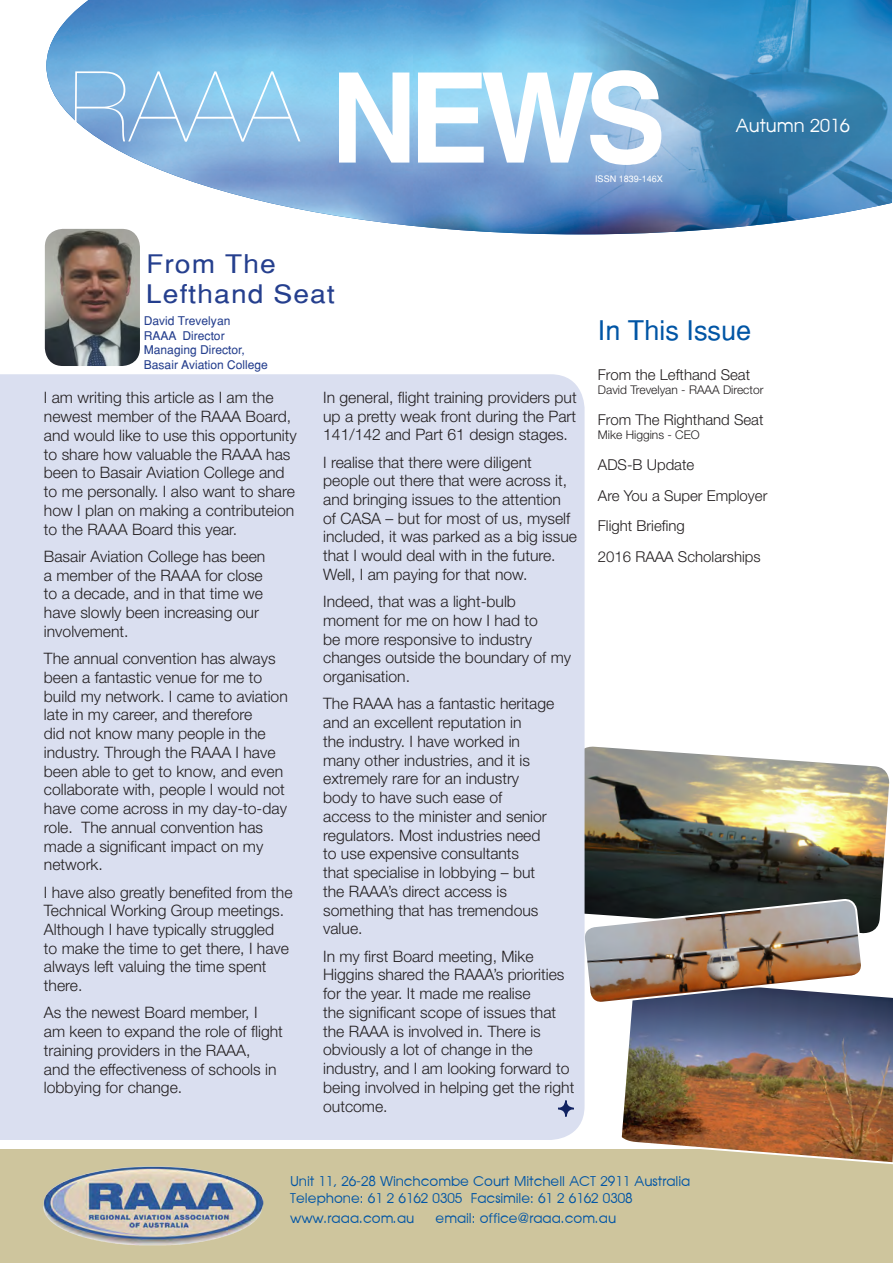
<style>
.page{position:relative;width:893px;height:1263px;background:#fff}
.page>*{position:absolute;margin:0;border:0;box-sizing:border-box;transform-origin:0 0}
.t1{font:italic 100 105px "Partridge Obl";color:#fff}
.t2{font:27px "Partridge";color:#0155a5}
.t3{font:25.5px "Partridge";letter-spacing:.04em;color:#253f8e;scale:1.1 1}
.t4{font:18px "Advance Normal";color:#fff}
.t5{font:300 15.75px/18.8px "Helvetica Neue LT Std";color:#231f20}
.wis-body{font:300 15px "Helvetica Neue LT Std";color:#231f20}
.Text_Body{font:300 15px "Helvetica Neue LT Std";color:#231f20}
.wis-body-2{font:13.5px/16.2px "Advance Normal";color:#0155a5}
.t6{font:12px "Partridge";color:#253f8e}
.wis-body-3{font:300 12px "Helvetica Neue LT Std";color:#231f20}
.t7{font:9px "Partridge";color:#fff}
.s1{font-family:"Helvetica";font-weight:700;font-style:normal;font-stretch:condensed;font-size:125.4px}
</style>
<div class="page">
<img style="left:46px;top:1px;width:846px;height:233px">
<div style="left:0;top:1150px;width:893px;height:113px;background:#cec59d"></div>
<img style="left:610px;top:995px;width:283px;height:170px">
<img style="left:44px;top:1167px;width:220px;height:79px">
<img style="left:585px;top:746px;width:305px;height:188px">
<img style="left:585px;top:873px;width:278px;height:156px">
<div style="left:0;top:374px;width:585px;height:766px;background:#dadff0"></div>
<svg style="left:558px;top:1100px;width:16px;height:16px"></svg>
<div style="left:557px;top:1100px;width:18px;height:17px;border:2px solid #112362;border-radius:50%"></div>
<img style="left:45px;top:229px;width:95px;height:137px">
<h1 class="t1" style="left:65px;top:66px;width:602px">RAAA <span class="s1">NEWS</span></h1>
<p class="t3" style="left:146px;top:248px;width:119px">From The</p>
<p class="t3" style="left:146px;top:278px;width:173px">Lefthand Seat</p>
<p class="t7" style="left:595px;top:173px;width:69px">ISSN 1839-146X</p>
<p class="t4" style="left:736px;top:115px;width:116px">Autumn 2016</p>
<p class="t6" style="left:144px;top:314px;width:88px">David Trevelyan</p>
<p class="t6" style="left:144px;top:328px;width:82px">RAAA Director</p>
<p class="t6" style="left:144px;top:343px;width:102px">Managing Director,</p>
<p class="t6" style="left:144px;top:357px;width:126px">Basair Aviation College</p>
<p class="t5" style="left:44px;top:388px;width:254px">I am writing this article as I am the newest member of the RAAA Board, and would like to use this opportunity to share how valuable the RAAA has been to Basair Aviation College and to me personally. I also want to share how I plan on making a contributeion to the RAAA Board this year.</p>
<p class="t5" style="left:44px;top:546px;width:223px">Basair Aviation College has been a member of the RAAA for close to a decade, and in that time we have slowly been increasing our involvement.</p>
<p class="t5" style="left:44px;top:649px;width:245px">The annual convention has always been a fantastic venue for me to build my network. I came to aviation late in my career, and therefore<br>did not know many people in the industry. Through the RAAA I have been able to get to know, and even collaborate with, people I would not have come across in my day-to-day role. The annual convention has made a significant impact on my network.</p>
<p class="t5" style="left:44px;top:882px;width:250px">I have also greatly benefited from the<br>Technical Working Group meetings.<br>Although I have typically struggled<br>to make the time to get there, I have always left valuing the time spent there.</p>
<p class="t5" style="left:44px;top:1003px;width:240px">As the newest Board member, I<br>am keen to expand the role of flight training providers in the RAAA,<br>and the effectiveness of schools in lobbying for change.</p>
<p class="t5" style="left:323px;top:387px;width:255px;text-align:justify">In general, flight training providers put up a pretty weak front during the Part 141/142 and Part 61 design stages.</p>
<p class="t5" style="left:323px;top:452px;width:255px">I realise that there were diligent people out there that were across it, and bringing issues to the attention of CASA – but for most of us, myself included, it was parked as a big issue that I would deal with in the future.<br>Well, I am paying for that now.</p>
<p class="t5" style="left:323px;top:592px;width:249px">Indeed, that was a light-bulb moment for me on how I had to<br>be more responsive to industry changes outside the boundary of my organisation.</p>
<p class="t5" style="left:323px;top:694px;width:233px">The RAAA has a fantastic heritage and an excellent reputation in<br>the industry. I have worked in many other industries, and it is extremely rare for an industry body to have such ease of<br>access to the minister and senior regulators. Most industries need to use expensive consultants<br>that specialise in lobbying – but the RAAA’s direct access is something that has tremendous value.</p>
<p class="t5" style="left:323px;top:946px;width:253px">In my first Board meeting, Mike<br>Higgins shared the RAAA’s priorities for the year. It made me realise<br>the significant scope of issues that the RAAA is involved in. There is obviously a lot of change in the industry, and I am looking forward to being involved in helping get the right outcome.</p>
<p class="t2" style="left:598px;top:314px;width:155px">In This Issue</p>
<p class="wis-body" style="left:598px;top:365px;width:154px">From the Lefthand Seat</p>
<p class="wis-body-3" style="left:598px;top:382px;width:167px">David Trevelyan - RAAA Director</p>
<p class="wis-body" style="left:598px;top:410px;width:167px">From The Righthand Seat</p>
<p class="wis-body-3" style="left:598px;top:427px;width:103px">Mike Higgins - CEO</p>
<p class="Text_Body" style="left:598px;top:455px;width:98px">ADS-B Update</p>
<p class="wis-body" style="left:598px;top:486px;width:171px">Are You a Super Employer</p>
<p class="wis-body" style="left:598px;top:517px;width:88px">Flight Briefing</p>
<p class="wis-body" style="left:598px;top:548px;width:164px">2016 RAAA Scholarships</p>
<p class="wis-body-2" style="left:290px;top:1173px;width:402px">Unit 11, 26-28 Winchcombe Court Mitchell ACT 2911 Australia<br>Telephone: 61 2 6162 0305 Facsimile: 61 2 6162 0308</p>
<p class="wis-body-2" style="left:290px;top:1210px;width:126px">www.raaa.com.au</p>
<p class="wis-body-2" style="left:435px;top:1210px;width:182px">email: office@raaa.com.au</p>
</div>
